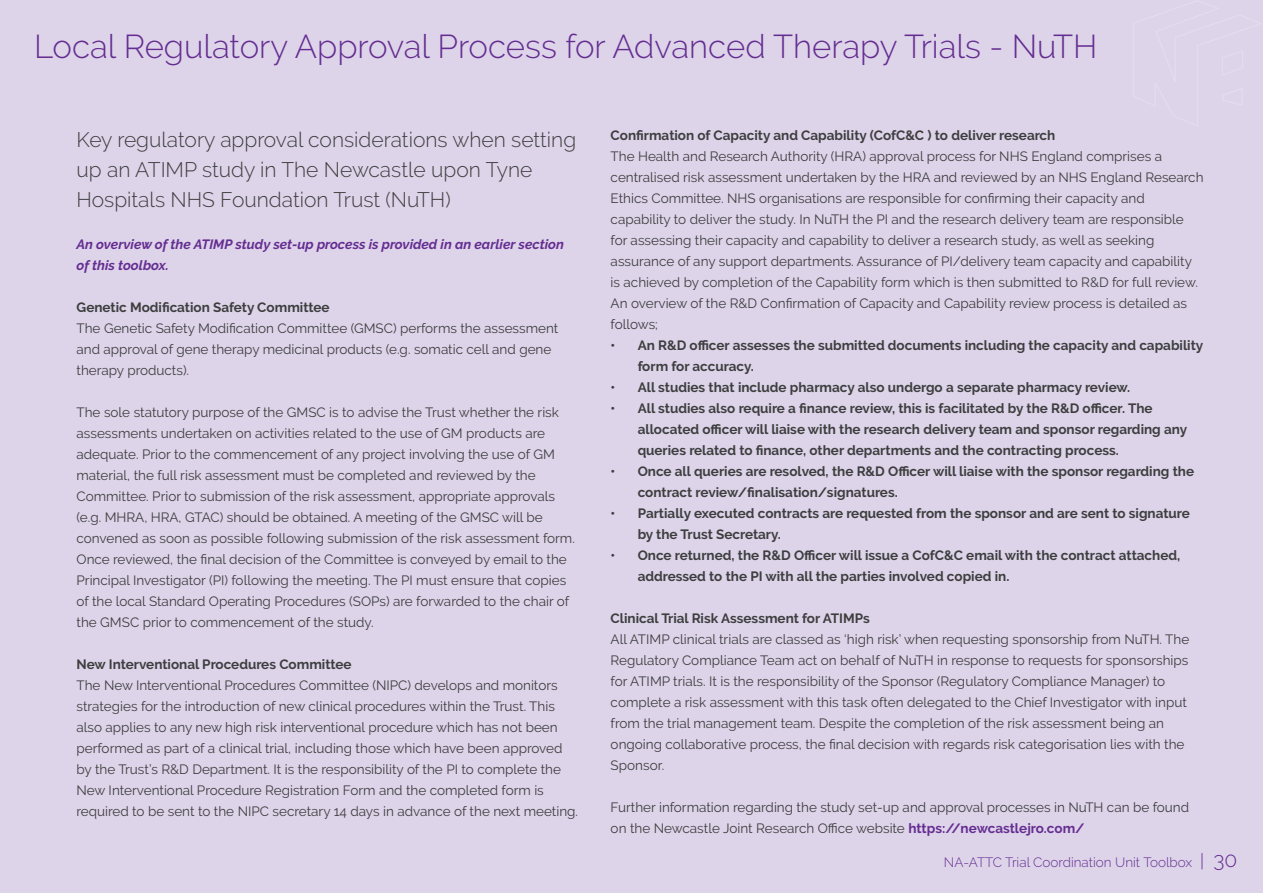
<style>
.page{position:relative;width:1263px;height:893px;background:#ddd4e9}
.page>*{position:absolute;margin:0;border:0;box-sizing:border-box;transform-origin:0 0}
.t1{font:300 33px "Raleway";color:#652d91}
.t2{font:300 21px/30px "Raleway";color:#3e3e3f}
.t3{font:13.5px/21px "Raleway";color:#3e3e3f}
.t4{font:700 13.5px/21px "Raleway";color:#3e3e3f}
.t5{font:italic 700 13.5px/21px "Raleway";color:#652d91}
.t6{font:300 13.5px "Raleway";color:#652d91}
.s1{font-weight:700;color:#652d91}
.s2{font-size:18px}
.s3{font-size:21px}
</style>
<div class="page">
<h1 class="t1" style="left:34px;top:32px;width:1065px">Local Regulatory Approval Process for Advanced Therapy Trials - NuTH</h1>
<h2 class="t2" style="left:77px;top:127px;width:501px">Key regulatory approval considerations when setting up an ATIMP study in The Newcastle upon Tyne<br>Hospitals NHS Foundation Trust (NuTH)</h2>
<p class="t5" style="left:77px;top:235px;width:489px">An overview of the ATIMP study set-up process is provided in an earlier section of this toolbox.</p>
<p class="t4" style="left:77px;top:297px;width:255px">Genetic Modification Safety Committee</p>
<p class="t3" style="left:77px;top:318px;width:483px">The Genetic Safety Modification Committee (GMSC) performs the assessment and approval of gene therapy medicinal products (e.g. somatic cell and gene therapy products).</p>
<p class="t3" style="left:77px;top:402px;width:500px">The sole statutory purpose of the GMSC is to advise the Trust whether the risk assessments undertaken on activities related to the use of GM products are adequate. Prior to the commencement of any project involving the use of GM material, the full risk assessment must be completed and reviewed by the Committee. Prior to submission of the risk assessment, appropriate approvals (e.g. MHRA, HRA, GTAC) should be obtained. A meeting of the GMSC will be convened as soon as possible following submission of the risk assessment form.<br>Once reviewed, the final decision of the Committee is conveyed by email to the Principal Investigator (PI) following the meeting. The PI must ensure that copies of the local Standard Operating Procedures (SOPs) are forwarded to the chair of the GMSC prior to commencement of the study.</p>
<p class="t4" style="left:77px;top:655px;width:277px">New Interventional Procedures Committee</p>
<p class="t3" style="left:77px;top:676px;width:503px">The New Interventional Procedures Committee (NIPC) develops and monitors strategies for the introduction of new clinical procedures within the Trust. This also applies to any new high risk interventional procedure which has not been performed as part of a clinical trial, including those which have been approved by the Trust’s R&amp;D Department. It is the responsibility of the PI to complete the New Interventional Procedure Registration Form and the completed form is required to be sent to the NIPC secretary 14 days in advance of the next meeting.</p>
<p class="t4" style="left:611px;top:125px;width:446px">Confirmation of Capacity and Capability (CofC&amp;C ) to deliver research</p>
<p class="t3" style="left:611px;top:146px;width:594px">The Health and Research Authority (HRA) approval process for NHS England comprises a centralised risk assessment undertaken by the HRA and reviewed by an NHS England Research Ethics Committee. NHS organisations are responsible for confirming their capacity and capability to deliver the study. In NuTH the PI and the research delivery team are responsible for assessing their capacity and capability to deliver a research study, as well as seeking assurance of any support departments. Assurance of PI/delivery team capacity and capability is achieved by completion of the Capability form which is then submitted to R&amp;D for full review.<br>An overview of the R&amp;D Confirmation of Capacity and Capability review process is detailed as follows;</p>
<p class="t4" style="left:638px;top:336px;width:567px;text-indent:-27px">• An R&amp;D officer assesses the submitted documents including the capacity and capability form for accuracy.</p>
<p class="t4" style="left:611px;top:378px;width:521px">• All studies that include pharmacy also undergo a separate pharmacy review.</p>
<p class="t4" style="left:638px;top:399px;width:551px;text-indent:-27px">• All studies also require a finance review, this is facilitated by the R&amp;D officer. The allocated officer will liaise with the research delivery team and sponsor regarding any queries related to finance, other departments and the contracting process.</p>
<p class="t4" style="left:638px;top:462px;width:558px;text-indent:-27px">• Once all queries are resolved, the R&amp;D Officer will liaise with the sponsor regarding the contract review/finalisation/signatures.</p>
<p class="t4" style="left:638px;top:504px;width:554px;text-indent:-27px">• Partially executed contracts are requested from the sponsor and are sent to signature by the Trust Secretary.</p>
<p class="t4" style="left:638px;top:546px;width:544px;text-indent:-27px">• Once returned, the R&amp;D Officer will issue a CofC&amp;C email with the contract attached, addressed to the PI with all the parties involved copied in.</p>
<p class="t4" style="left:611px;top:609px;width:261px">Clinical Trial Risk Assessment for ATIMPs</p>
<p class="t3" style="left:611px;top:629px;width:580px">All ATIMP clinical trials are classed as ‘high risk’ when requesting sponsorship from NuTH. The Regulatory Compliance Team act on behalf of NuTH in response to requests for sponsorships for ATIMP trials. It is the responsibility of the Sponsor (Regulatory Compliance Manager) to complete a risk assessment with this task often delegated to the Chief Investigator with input from the trial management team. Despite the completion of the risk assessment being an ongoing collaborative process, the final decision with regards risk categorisation lies with the Sponsor.</p>
<p class="t3" style="left:611px;top:797px;width:580px">Further information regarding the study set-up and approval processes in NuTH can be found on the Newcastle Joint Research Office website <span class="s1">https://newcastlejro.com/</span></p>
<p class="t6" style="left:944px;top:856px;width:295px">NA-ATTC Trial Coordination Unit Toolbox <span class="s2">|</span> <span class="s3">30</span></p>
</div>
